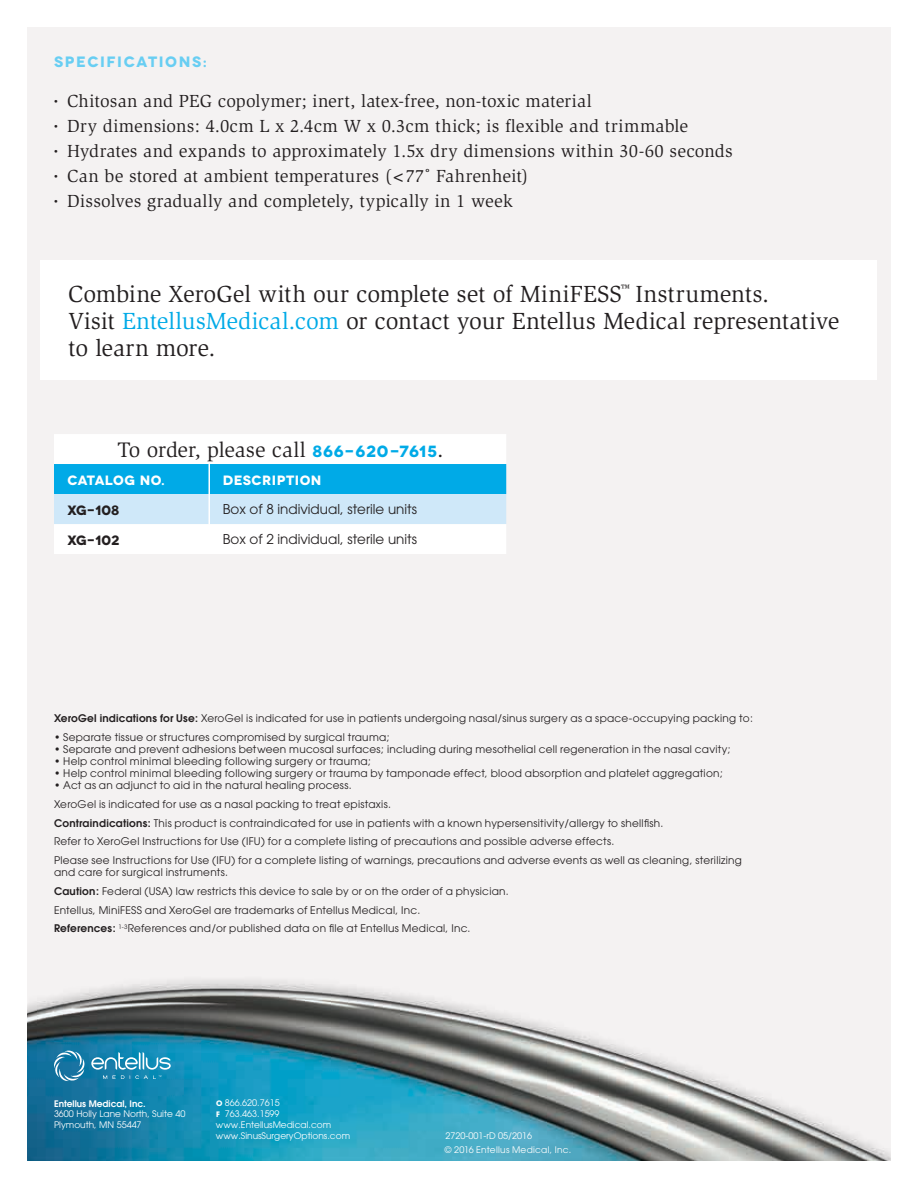
<style>
.page{position:relative;width:918px;height:1188px;background:#fff}
.page>*{position:absolute;margin:0;border:0;box-sizing:border-box;transform-origin:0 0}
.t1{font:24px/27px "Slimbach";color:#231f20}
.t2{font:21.6px "Slimbach";letter-spacing:-.005em;color:#231f20}
.t3{font:18px "Slimbach";letter-spacing:.01em;color:#231f20}
.t4{font:700 15px "Novecentowide";letter-spacing:.1em;color:#68cef3}
.t5{font:13.5px "Avant Garde";color:#231f20}
.t6{font:700 13.5px "Novecentowide";letter-spacing:.03em;color:#fff}
.t7{font:700 13.5px "Novecentowide";color:#231f20}
.t8{font:10.5px/18.8px "Avant Garde";letter-spacing:.025em;color:#231f20}
.t9{font:9px/10.8px "Avant Garde";color:#fff}
.t10{font:9px "Avant Garde";letter-spacing:.03em;color:#fff}
.t11{font:600 9px "Avant Garde";color:#fff}
.s1{color:#00aae7}
.s2{font-family:"Novecentowide";font-weight:700;font-size:16.2px;color:#00aae7}
.s3{font-family:"Novecentowide";font-weight:700;font-size:16.2px}
.s4{font-weight:600}
.s5{font-weight:700;font-size:7.5px}
</style>
<div class="page">
<img style="left:27px;top:27px;width:864px;height:1134px">
<svg style="left:54px;top:1051px;width:31px;height:30px"></svg>
<svg style="left:91px;top:1052px;width:80px;height:27px;background:#3e9bbf"></svg>
<svg style="left:54px;top:434px;width:452px;height:120px"></svg>
<svg style="left:54px;top:464px;width:452px;height:60px;background:#67c9ef"></svg>
<hr style="left:208px;top:464px;width:2px;height:30px;background:#fff">
<hr style="left:208px;top:494px;width:2px;height:30px;background:#fff">
<hr style="left:208px;top:524px;width:2px;height:30px;background:#fff">
<div style="left:40px;top:261px;width:838px;height:119px;background:#fff"></div>
<h3 class="t4" style="left:54px;top:52px;width:155px">SPECIFICATIONS:</h3>
<h3 class="t3" style="left:54px;top:91px;width:539px"><sup>•</sup> Chitosan and PEG copolymer; inert, latex-free, non-toxic material</h3>
<h3 class="t3" style="left:54px;top:116px;width:635px"><sup>•</sup> Dry dimensions: 4.0cm L x 2.4cm W x 0.3cm thick; is flexible and trimmable</h3>
<h3 class="t3" style="left:54px;top:141px;width:680px"><sup>•</sup> Hydrates and expands to approximately 1.5x dry dimensions within 30-60 seconds</h3>
<h3 class="t3" style="left:54px;top:166px;width:476px"><sup>•</sup> Can be stored at ambient temperatures (&lt;77˚ Fahrenheit)</h3>
<h3 class="t3" style="left:54px;top:191px;width:460px"><sup>•</sup> Dissolves gradually and completely, typically in 1 week</h3>
<h1 class="t1" style="left:68px;top:281px;width:773px">Combine XeroGel with our complete set of MiniFESS<sup>™</sup> Instruments.<br>Visit <span class="s1">EntellusMedical.com</span> or contact your Entellus Medical representative to learn more.</h1>
<h2 class="t2" style="left:118px;top:438px;width:326px">To order, please call <span class="s2">866-620-7615</span><span class="s3">.</span></h2>
<p class="t6" style="left:68px;top:472px;width:99px">CATALOG NO.</p>
<p class="t6" style="left:223px;top:472px;width:100px">DESCRIPTION</p>
<p class="t7" style="left:68px;top:502px;width:53px">XG-108</p>
<p class="t5" style="left:223px;top:501px;width:196px">Box of 8 individual, sterile units</p>
<p class="t7" style="left:68px;top:532px;width:53px">XG-102</p>
<p class="t5" style="left:223px;top:531px;width:196px">Box of 2 individual, sterile units</p>
<p class="t8" style="left:54px;top:709px;width:700px"><span class="s4">XeroGel indications for Use:</span> XeroGel is indicated for use in patients undergoing nasal/sinus surgery as a space-occupying packing to:</p>
<p class="t8" style="left:54px;top:728px;width:337px">• Separate tissue or structures compromised by surgical trauma;</p>
<p class="t8" style="left:54px;top:740px;width:678px">• Separate and prevent adhesions between mucosal surfaces; including during mesothelial cell regeneration in the nasal cavity;</p>
<p class="t8" style="left:54px;top:752px;width:319px">• Help control minimal bleeding following surgery or trauma;</p>
<p class="t8" style="left:54px;top:764px;width:670px">• Help control minimal bleeding following surgery or trauma by tamponade effect, blood absorption and platelet aggregation;</p>
<p class="t8" style="left:54px;top:776px;width:689px">• Act as an adjunct to aid in the natural healing process.<br>XeroGel is indicated for use as a nasal packing to treat epistaxis.<br><span class="s4">Contraindications:</span> This product is contraindicated for use in patients with a known hypersensitivity/allergy to shellfish.<br>Refer to XeroGel Instructions for Use (IFU) for a complete listing of precautions and possible adverse effects.<br>Please see Instructions for Use (IFU) for a complete listing of warnings, precautions and adverse events as well as cleaning, sterilizing</p>
<p class="t8" style="left:54px;top:863px;width:456px">and care for surgical instruments.<br><span class="s4">Caution:</span> Federal (USA) law restricts this device to sale by or on the order of a physician.<br>Entellus, MiniFESS and XeroGel are trademarks of Entellus Medical, Inc.<br><span class="s4">References:</span> <sup>1-3</sup>References and/or published data on file at Entellus Medical, Inc.</p>
<p class="t11" style="left:54px;top:1097px;width:93px">Entellus Medical, Inc.</p>
<p class="t9" style="left:54px;top:1109px;width:133px">3600 Holly Lane North, Suite 40<br>Plymouth, MN 55447</p>
<p class="t9" style="left:216px;top:1098px;width:136px"><span class="s5">O</span> 866.620.7615<br><span class="s5">F</span> 763.463.1599 www.EntellusMedical.com www.SinusSurgeryOptions.com</p>
<p class="t9" style="left:446px;top:1130px;width:88px">2720-001-rD 05/2016</p>
<p class="t10" style="left:445px;top:1145px;width:128px">© 2016 Entellus Medical, Inc.</p>
</div>
